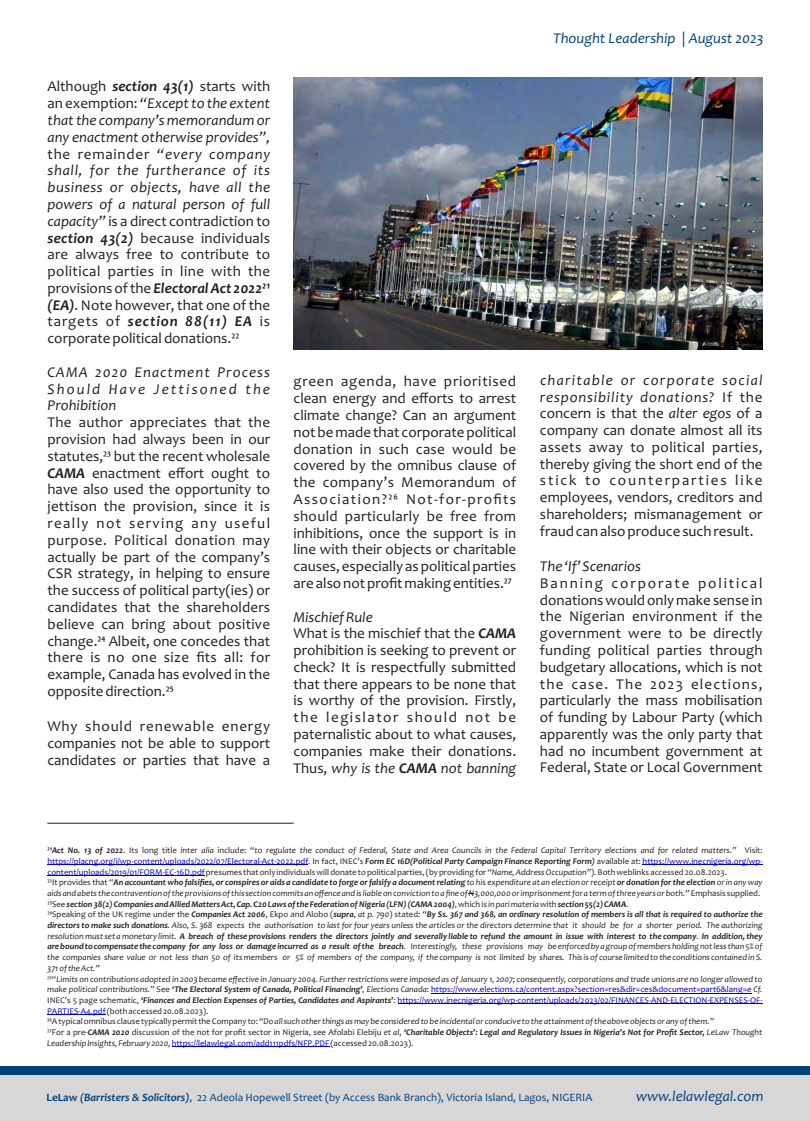
<style>
.page{position:relative;width:810px;height:1121px;background:#fff}
.page>*{position:absolute;margin:0;border:0;box-sizing:border-box;transform-origin:0 0}
.t1{font:15px/16.8px "Candara";color:#231f20;text-align:justify}
.t2{font:italic 15px/16.8px "Candara";letter-spacing:.07em;color:#231f20;text-align:justify}
.t3{font:italic 15px "Candara";color:#00427c}
.t4{font:italic 15px "Candara";color:#231f20}
.t5{font:11.25px "Candara";color:#00427c}
.t6{font:italic 8.75px/10.6px "Candara";color:#231f20}
.s1{font-weight:700;font-style:italic}
.s2{font-style:italic}
.s3{font-weight:700}
.s4{font-style:normal}
.s5{font-style:normal;color:#0000c4}
.s6{color:#222}
.s7{font-style:normal;color:#222}
.s8{font-weight:700;color:#222}
</style>
<div class="page">
<img style="left:294px;top:77px;width:469px;height:272px">
<hr style="left:47px;top:823px;width:247px;height:1px;background:#231f20">
<div style="left:0;top:1074px;width:810px;height:46px;background:#d8d6d7"></div>
<div style="left:0;top:1065px;width:810px;height:9px;background:#00427c"></div>
<hr style="left:47px;top:864px;width:261px;height:1px;background:#0000c4">
<hr style="left:643px;top:864px;width:120px;height:1px;background:#0000c4">
<hr style="left:47px;top:875px;width:158px;height:1px;background:#0000c4">
<hr style="left:431px;top:993px;width:321px;height:1px;background:#0000c4">
<hr style="left:398px;top:1003px;width:365px;height:1px;background:#0000c4">
<hr style="left:47px;top:1014px;width:59px;height:1px;background:#0000c4">
<hr style="left:172px;top:1046px;width:157px;height:1px;background:#0000c4">
<p class="t1" style="left:48px;top:80px;width:224px">Although <span class="s1">section 43(1)</span> starts with an exemption: <span class="s2">“Except to the extent that the company’s memorandum or any enactment otherwise provides”, </span>the remainder <span class="s2">“every company shall, for the furtherance of its business or objects, have all the powers of a natural person of full capacity”</span> is a direct contradiction to <span class="s1">section 43(2)</span> because individuals are always free to contribute to political parties in line with the provisions of the <span class="s1">Electoral Act 2022²¹ (EA)</span>. Note however, that one of the targets of <span class="s1">section 88(11) EA</span> is corporate political donations.²²</p>
<h1 class="t2" style="left:48px;top:365px;width:224px">CAMA 2020 Enactment Process Should Have Jettisoned the Prohibition</h1>
<p class="t1" style="left:47px;top:415px;width:224px">The author appreciates that the provision had always been in our statutes,²³ but the recent wholesale <span class="s1">CAMA</span> enactment effort ought to have also used the opportunity to jettison the provision, since it is really not serving any useful purpose. Political donation may actually be part of the company’s CSR strategy, in helping to ensure the success of political party(ies) or candidates that the shareholders believe can bring about positive change.²⁴ Albeit, one concedes that there is no one size fits all: for example, Canada has evolved in the opposite direction.²⁵</p>
<h1 class="t1" style="left:47px;top:719px;width:224px">Why should renewable energy companies not be able to support candidates or parties that have a</h1>
<p class="t1" style="left:294px;top:375px;width:224px">green agenda, have prioritised clean energy and efforts to arrest climate change? Can an argument not be made that corporate political donation in such case would be covered by the omnibus clause of the company’s Memorandum of Association?²⁶ Not-for-profits should particularly be free from inhibitions, once the support is in line with their objects or charitable causes, especially as political parties are also not profit making entities.²⁷</p>
<p class="t1" style="left:294px;top:609px;width:224px;text-align:left"><span class="s2">Mischief Rule<br></span>What is the mischief that the <span class="s1">CAMA </span>prohibition is seeking to prevent or check? It is respectfully submitted that there appears to be none that is worthy of the provision. Firstly, the legislator should not be paternalistic about to what causes, companies make their donations.<br>Thus, <span class="s2">why is the</span> <span class="s1">CAMA</span> <span class="s2">not banning</span></p>
<h1 class="t3" style="left:553px;top:32px;width:212px">Thought Leadership | August 2023</h1>
<p class="t1" style="left:540px;top:373px;width:224px"><span class="s2">charitable or corporate social responsibility donations?</span> If the concern is that the <span class="s2">alter egos</span> of a company can donate almost all its assets away to political parties, thereby giving the short end of the stick to counterparties like employees, vendors, creditors and shareholders; mismanagement or fraud can also produce such result.</p>
<h1 class="t4" style="left:540px;top:560px;width:102px">The ‘If’ Scenarios</h1>
<p class="t1" style="left:540px;top:576px;width:224px">Banning corporate political donations would only make sense in the Nigerian environment if the government were to be directly funding political parties through budgetary allocations, which is not the case. The 2023 elections, particularly the mass mobilisation of funding by Labour Party (which apparently was the only party that had no incumbent government at Federal, State or Local Government</p>
<p class="t6" style="left:47px;top:846px;width:717px"><span class="s3">²¹Act No. 13 of 2022</span><span class="s4">. Its long title</span> inter alia <span class="s4">include:</span> “to regulate the conduct of Federal, State and Area Councils in the Federal Capital Territory elections and for related matters.” <span class="s4">Visit: </span><span class="s5">https://placng.org/i/wp-content/uploads/2022/07/Electoral-Act-2022.pdf</span><span class="s4">. In fact, INEC’s</span> <span class="s3">Form EC 16D(Political Party Campaign Finance Reporting Form)</span> <span class="s4">available at:</span> <span class="s5">https://www.inecnigeria.org/wp&shy;content/uploads/2019/01/FORM-EC-16D.pdf</span> <span class="s4">presumes that only individuals will donate to political parties, (by providing for</span> “Name, Address Occupation”<span class="s4">). Both weblinks accessed 20.08.2023.<br>²²It provides that</span> “<span class="s3">An accountant who falsifies, or conspires or aids a candidate to forge or falsify a document relating</span> to his expenditure at an election or receipt <span class="s3">or donation for the election</span> or in any way aids and abets the contravention of the provisions of this section commits an offence and is liable on conviction to a fine of N3,000,000 or imprisonment for a term of three years or both.” <span class="s4">Emphasis supplied.<br>²³See</span> <span class="s3">section 38(2) Companies and Allied Matters Act, Cap. C20 Laws of the Federation of Nigeria (LFN) (CAMA 2004)</span><span class="s4">, which is</span> in pari materia <span class="s4">with</span> <span class="s3">section 55(2) CAMA</span><span class="s4">.<br>²⁴Speaking of the UK regime under the</span> <span class="s3">Companies Act 2006</span><span class="s4">, Ekpo and Alobo (</span><span class="s3">supra</span><span class="s4">,</span> at p. 790<span class="s4">) stated:</span> “<span class="s3">By Ss. 367 and 368, an ordinary resolution of members is all that is required to authorize the directors to make such donations</span>. Also, S. 368 expects the authorisation to last for four years unless the articles or the directors determine that it should be for a shorter period. The authorizing resolution must set a monetary limit. <span class="s3">A breach of these provisions renders the directors jointly and severally liable to refund the amount in issue with interest to the company</span>. <span class="s3">In addition, they are bound to compensate the company for any loss or damage incurred as a result of the breach</span>. Interestingly, these provisions may be enforced by a group of members holding not less than 5% of the companies share value or not less than 50 of its members or 5% of members of the company, if the company is not limited by shares. This is of course limited to the conditions contained in S.<br>371 of the Act.”<br>²⁵“<span class="s6">Limits on contributions adopted in 2003 became effective in January 2004. Further restrictions were imposed as of January 1, 2007; consequently, corporations and trade unions are no longer allowed to make political contributions.”</span> <span class="s7">See</span> <span class="s8">‘The Electoral System of Canada, Political Financing’</span><span class="s6">, Elections Canada</span><span class="s7">:</span> <span class="s5">https://www.elections.ca/content.aspx?section=res&amp;dir=ces&amp;document=part6&amp;lang=e</span> <span class="s6">Cf.<br></span><span class="s7">INEC’s 5 page schematic,</span> <span class="s8">‘</span><span class="s3">Finances and Election Expenses of Parties, Candidates and Aspirants’</span><span class="s4">:</span> <span class="s5">https://www.inecnigeria.org/wp-content/uploads/2023/02/FINANCES-AND-ELECTION-EXPENSES-OF-PARTIES-A4.pdf</span> <span class="s7">(both accessed 20.08.2023).<br></span><span class="s4">²⁶A typical omnibus clause typically permit the Company to:</span> “Do all such other things as may be considered to be incidental or conducive to the attainment of the above objects or any of them.”<br><span class="s4">²⁷For a pre-</span><span class="s3">CAMA 2020</span> <span class="s4">discussion of the not for profit sector in Nigeria, see Afolabi Elebiju</span> et al<span class="s4">,</span> <span class="s3">‘Charitable Objects’: Legal and Regulatory Issues in Nigeria’s Not for Profit Sector,</span> LeLaw Thought Leadership Insights, February 2020, <span class="s5">https://lelawlegal.com/add111pdfs/NFP.PDF</span> <span class="s4">(accessed 20.08.2023).</span></p>
<p class="t5" style="left:47px;top:1092px;width:547px"><span class="s3">LeLaw</span> <span class="s1">(Barristers &amp; Solicitors)</span>, 22 Adeola Hopewell Street (by Access Bank Branch), Victoria Island, Lagos, NIGERIA</p>
<h1 class="t3" style="left:636px;top:1090px;width:129px">www.lelawlegal.com</h1>
</div>
